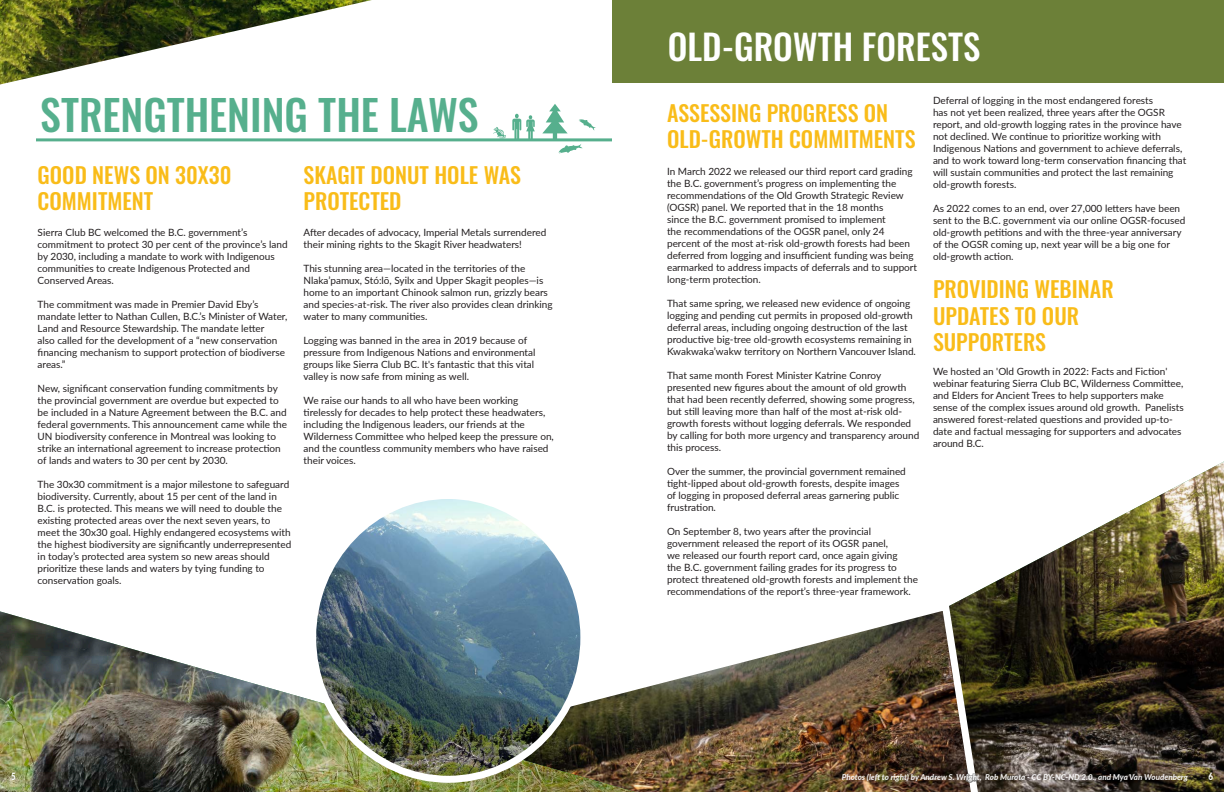
<style>
.page{position:relative;width:1224px;height:792px;background:#fff}
.page>*{position:absolute;margin:0;border:0;box-sizing:border-box;transform-origin:0 0}
.t1{font:500 42px "Oswald";color:#56af8d}
.t2{font:500 35px "Oswald";color:#fff}
.t3{font:500 22px/26.4px "Oswald";color:#f9bc19}
.t4{font:10px/12px "Lato";color:#231f20}
.t5{font:800 10px "Lato";color:#fff;scale:.8 1}
.t6{font:italic 800 8px "Lato";color:#fff}
.s1{color:#828282}
</style>
<div class="page">
<img style="left:964px;top:462px;width:260px;height:330px">
<img style="left:635px;top:598px;width:354px;height:194px">
<img style="left:0;top:611px;width:635px;height:181px">
<svg style="left:0;top:0;width:714px;height:154px"></svg>
<hr style="left:36px;top:138px;width:576px;height:3px;background:#56af8d">
<div style="left:612px;top:0;width:612px;height:82px;background:#6c8038"></div>
<img style="left:313px;top:500px;width:271px;height:279px">
<div style="left:309px;top:492px;width:278px;height:291px;border:7px solid #fff;border-radius:50%"></div>
<svg style="left:493px;top:127px;width:13px;height:11px"></svg>
<svg style="left:512px;top:114px;width:23px;height:25px"></svg>
<svg style="left:542px;top:104px;width:54px;height:49px"></svg>
<p class="t1" style="left:40px;top:92px;width:440px">STRENGTHENING THE LAWS</p>
<p class="t3" style="left:38px;top:163px;width:195px">GOOD NEWS ON 30X30<br>COMMITMENT</p>
<p class="t4" style="left:38px;top:226px;width:252px">Sierra Club BC welcomed the B.C. government’s commitment to protect 30 per cent of the province’s land by 2030, including a mandate to work with Indigenous communities to create Indigenous Protected and Conserved Areas.</p>
<p class="t4" style="left:38px;top:298px;width:251px">The commitment was made in Premier David Eby’s mandate letter to Nathan Cullen, B.C.’s Minister of Water, Land and Resource Stewardship. The mandate letter<br>also called for the development of a “new conservation financing mechanism to support protection of biodiverse areas.”</p>
<p class="t4" style="left:38px;top:382px;width:251px">New, significant conservation funding commitments by the provincial government are overdue but expected to be included in a Nature Agreement between the B.C. and federal governments. This announcement came while the UN biodiversity conference in Montreal was looking to strike an international agreement to increase protection of lands and waters to 30 per cent by 2030.</p>
<p class="t4" style="left:38px;top:478px;width:255px">The 30x30 commitment is a major milestone to safeguard biodiversity. Currently, about 15 per cent of the land in B.C. is protected. This means we will need to double the existing protected areas over the next seven years, to meet the 30x30 goal. Highly endangered ecosystems with the highest biodiversity are significantly underrepresented in today’s protected area system so new areas should prioritize these lands and waters by tying funding to conservation goals.</p>
<p class="t3" style="left:304px;top:163px;width:219px">SKAGIT DONUT HOLE WAS<br>PROTECTED</p>
<p class="t4" style="left:304px;top:226px;width:244px">After decades of advocacy, Imperial Metals surrendered their mining rights to the Skagit River headwaters!</p>
<p class="t4" style="left:304px;top:262px;width:251px">This stunning area—located in the territories of the Nlaka’pamux, Stó:lō, Syilx and Upper Skagit peoples—is home to an important Chinook salmon run, grizzly bears and species-at-risk. The river also provides clean drinking water to many communities.</p>
<p class="t4" style="left:304px;top:334px;width:233px">Logging was banned in the area in 2019 because of pressure from Indigenous Nations and environmental groups like Sierra Club BC. It's fantastic that this vital valley is now safe from mining as well.</p>
<p class="t4" style="left:304px;top:394px;width:252px">We raise our hands to all who have been working tirelessly for decades to help protect these headwaters, including the Indigenous leaders, our friends at the Wilderness Committee who helped keep the pressure on, and the countless community members who have raised their voices.</p>
<p class="t2" style="left:668px;top:28px;width:314px">OLD-GROWTH FORESTS</p>
<p class="t3" style="left:667px;top:101px;width:250px">ASSESSING PROGRESS ON<br>OLD-GROWTH COMMITMENTS</p>
<p class="t4" style="left:667px;top:165px;width:252px">In March 2022 we released our third report card grading the B.C. government’s progress on implementing the recommendations of the Old Growth Strategic Review (OGSR) panel. We reported that in the 18 months<br>since the B.C. government promised to implement<br>the recommendations of the OGSR panel, only 24 percent of the most at-risk old-growth forests had been deferred from logging and insufficient funding was being earmarked to address impacts of deferrals and to support long-term protection.</p>
<p class="t4" style="left:667px;top:297px;width:250px">That same spring, we released new evidence of ongoing logging and pending cut permits in proposed old-growth deferral areas, including ongoing destruction of the last productive big-tree old-growth ecosystems remaining in Kwakwaka’wakw territory on Northern Vancouver Island.</p>
<p class="t4" style="left:667px;top:369px;width:254px">That same month Forest Minister Katrine Conroy presented new figures about the amount of old growth that had been recently deferred, showing some progress, but still leaving more than half of the most at-risk old&shy;growth forests without logging deferrals. We responded by calling for both more urgency and transparency around this process.</p>
<p class="t4" style="left:667px;top:465px;width:240px">Over the summer, the provincial government remained tight-lipped about old-growth forests, despite images of logging in proposed deferral areas garnering public frustration.</p>
<p class="t4" style="left:667px;top:525px;width:252px">On September 8, two years after the provincial government released the report of its OGSR panel,<br>we released our fourth report card, once again giving<br>the B.C. government failing grades for its progress to protect threatened old-growth forests and implement the recommendations of the report’s three-year framework.</p>
<p class="t4" style="left:933px;top:94px;width:255px">Deferral of logging in the most endangered forests<br>has not yet been realized, three years after the OGSR report, and old-growth logging rates in the province have not declined. We continue to prioritize working with Indigenous Nations and government to achieve deferrals, and to work toward long-term conservation financing that will sustain communities and protect the last remaining old-growth forests.</p>
<p class="t4" style="left:933px;top:202px;width:254px">As 2022 comes to an end, over 27,000 letters have been sent to the B.C. government via our online OGSR-focused old-growth petitions and with the three-year anniversary of the OGSR coming up, next year will be a big one for old-growth action.</p>
<p class="t3" style="left:933px;top:277px;width:182px">PROVIDING WEBINAR<br>UPDATES TO OUR<br>SUPPORTERS</p>
<p class="t4" style="left:933px;top:365px;width:252px">We hosted an 'Old Growth in 2022: Facts and Fiction' webinar featuring Sierra Club BC, Wilderness Committee, and Elders for Ancient Trees to help supporters make sense of the complex issues around old growth. Panelists answered forest-related questions and provided up-to&shy;date and factual messaging for supporters and advocates around B.C.</p>
<p class="t5" style="left:11px;top:769px;width:7px">5</p>
<p class="t5" style="left:1208px;top:769px;width:7px">6</p>
<p class="t6" style="left:842px;top:772px;width:348px">Photos (left to right) by Andrew S. Wr<span class="s1">igh</span>t, Rob Murota - CC BY-NC-ND 2.0., and Mya Van Woudenberg</p>
</div>
